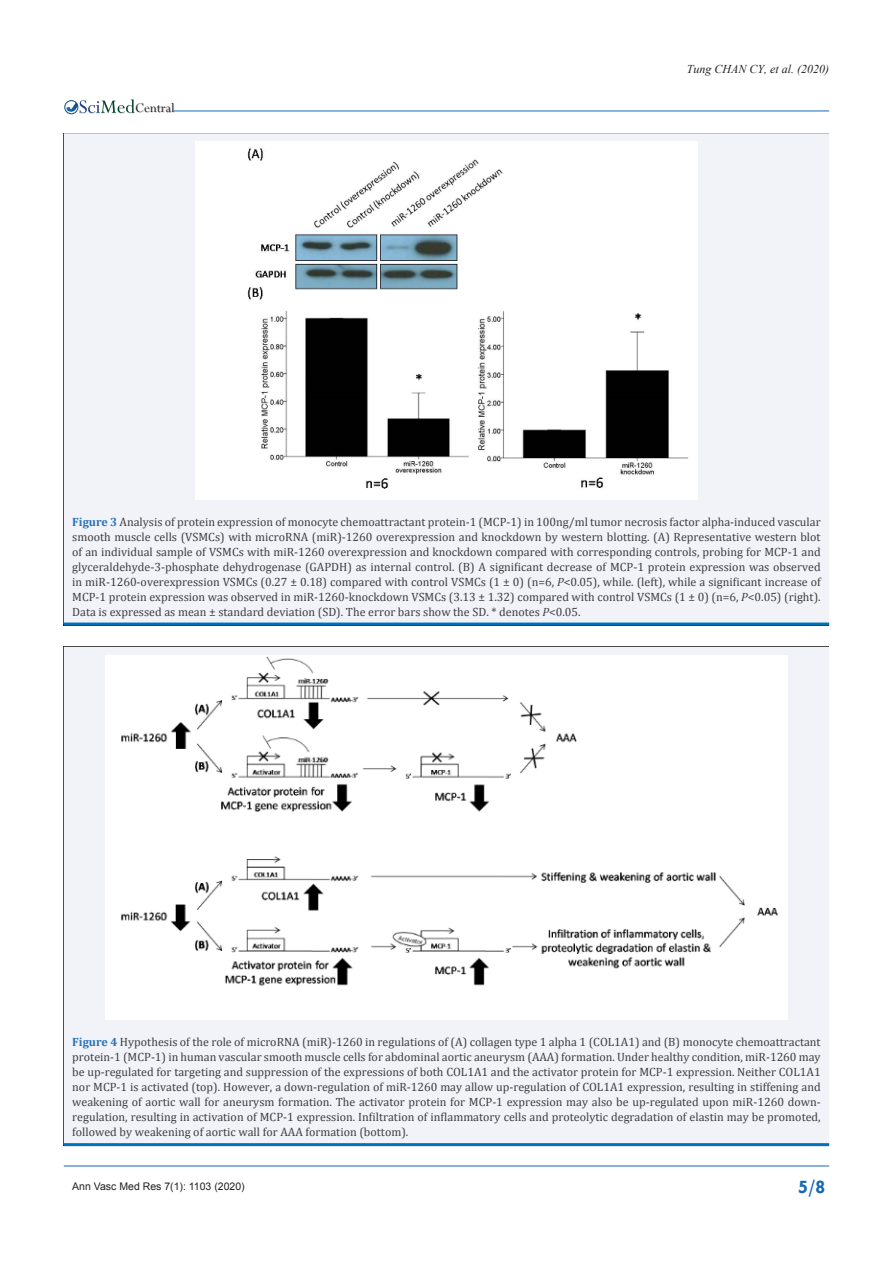
<style>
.page{position:relative;width:893px;height:1263px;background:#fff}
.page>*{position:absolute;margin:0;border:0;box-sizing:border-box;transform-origin:0 0}
.t1{font:700 19.5px "Tw Cen";color:#1768b4}
.t2{font:14.55px "Perpetua";color:#211e1e}
.t3{font:12px/15px "Cambria";color:#3e3e3f;text-align:justify}
.t4{font:italic 12px "Times New Roman";color:#231f20}
.t5{font:10.5px "Arial";color:#231f20}
.s1{font-weight:700;color:#2a71b8}
.s2{font-style:italic}
</style>
<div class="page">
<img style="left:79px;top:103px;width:96px;height:11px">
<div style="left:64px;top:100px;width:14px;height:14px;border:1px solid #074d7c;border-radius:50%"></div>
<svg style="left:66px;top:99px;width:69px;height:14px"></svg>
<hr style="left:64px;top:1166px;width:765px;height:1px;background:#1768b4">
<hr style="left:174px;top:111px;width:655px;height:1px;background:#1768b4">
<div style="left:64px;top:133px;width:765px;height:489px;background:#f1f3f9"></div>
<hr style="left:64px;top:622px;width:765px;height:3px;background:#0072bc">
<img style="left:196px;top:142px;width:501px;height:357px">
<div style="left:64px;top:647px;width:765px;height:496px;background:#f1f3f9"></div>
<hr style="left:64px;top:1143px;width:765px;height:3px;background:#0072bc">
<img style="left:106px;top:655px;width:681px;height:365px">
<p class="t2" style="left:135px;top:99px;width:41px">Central</p>
<p class="t4" style="left:687px;top:61px;width:144px">Tung CHAN CY, et al. (2020)</p>
<p class="t3" style="left:72px;top:514px;width:750px"><span class="s1">Figure 3</span> Analysis of protein expression of monocyte chemoattractant protein-1 (MCP-1) in 100ng/ml tumor necrosis factor alpha-induced vascular smooth muscle cells (VSMCs) with microRNA (miR)-1260 overexpression and knockdown by western blotting. (A) Representative western blot of an individual sample of VSMCs with miR-1260 overexpression and knockdown compared with corresponding controls, probing for MCP-1 and glyceraldehyde-3-phosphate dehydrogenase (GAPDH) as internal control. (B) A significant decrease of MCP-1 protein expression was observed in miR-1260-overexpression VSMCs (0.27 ± 0.18) compared with control VSMCs (1 ± 0) (n=6, <span class="s2">P</span>&lt;0.05), while. (left), while a significant increase of MCP-1 protein expression was observed in miR-1260-knockdown VSMCs (3.13 ± 1.32) compared with control VSMCs (1 ± 0) (n=6, <span class="s2">P</span>&lt;0.05) (right).<br>Data is expressed as mean ± standard deviation (SD). The error bars show the SD. * denotes <span class="s2">P</span>&lt;0.05.</p>
<p class="t3" style="left:72px;top:1034px;width:750px"><span class="s1">Figure 4</span> Hypothesis of the role of microRNA (miR)-1260 in regulations of (A) collagen type 1 alpha 1 (COL1A1) and (B) monocyte chemoattractant protein-1 (MCP-1) in human vascular smooth muscle cells for abdominal aortic aneurysm (AAA) formation. Under healthy condition, miR-1260 may be up-regulated for targeting and suppression of the expressions of both COL1A1 and the activator protein for MCP-1 expression. Neither COL1A1 nor MCP-1 is activated (top). However, a down-regulation of miR-1260 may allow up-regulation of COL1A1 expression, resulting in stiffening and weakening of aortic wall for aneurysm formation. The activator protein for MCP-1 expression may also be up-regulated upon miR-1260 down&shy;regulation, resulting in activation of MCP-1 expression. Infiltration of inflammatory cells and proteolytic degradation of elastin may be promoted, followed by weakening of aortic wall for AAA formation (bottom).</p>
<p class="t5" style="left:72px;top:1179px;width:174px">Ann Vasc Med Res 7(1): 1103 (2020)</p>
<h1 class="t1" style="left:798px;top:1175px;width:29px">5/8</h1>
</div>
